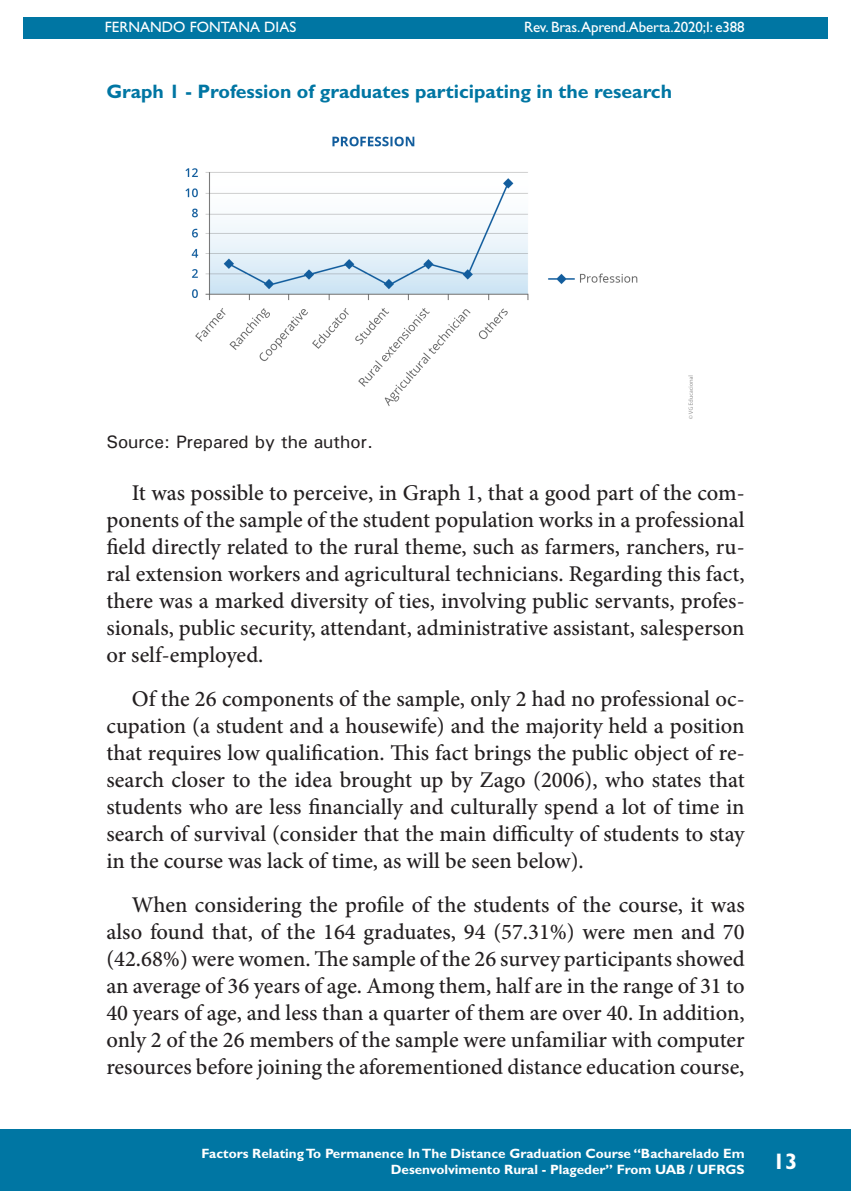
<style>
.page{position:relative;width:851px;height:1191px;background:#fff}
.page>*{position:absolute;margin:0;border:0;box-sizing:border-box;transform-origin:0 0}
.Texto_corrido{font:500 22.5px/27px "Minion Pro";color:#231f20;text-align:justify}
.t1{font:700 22.5px "Gill Sans Std";color:#fff}
.Legenda_Figura{font:700 19.5px "Gill Sans Std";color:#0076a3}
.Fonte_Figura{font:500 18px "Univers";color:#231f20}
.t2{font:15px "Gill Sans Std";letter-spacing:-.01em;color:#fff}
.t3{font:700 13.5px/16.2px "Gill Sans Std";color:#fff;text-align:right}
</style>
<div class="page">
<hr style="left:104px;top:0;width:1px;height:467px;background:#0076a3">
<div style="left:23px;top:17px;width:804px;height:21px;background:#0076a3"></div>
<div style="left:0;top:1129px;width:850px;height:62px;background:#0076a3"></div>
<img style="left:185px;top:136px;width:508px;height:283px">
<p class="t2" style="left:105px;top:18px;width:193px">FERNANDO FONTANA DIAS</p>
<p class="t2" style="left:524px;top:18px;width:222px">Rev. Bras.Aprend.Aberta.2020;I: e388</p>
<p class="Legenda_Figura" style="left:106px;top:80px;width:567px">Graph 1 - Profession of graduates participating in the research</p>
<p class="Fonte_Figura" style="left:106px;top:430px;width:268px">Source: Prepared by the author.</p>
<p class="Texto_corrido" style="left:106px;top:479px;width:639px;text-indent:26px">It was possible to perceive, in Graph 1, that a good part of the com&shy;ponents of the sample of the student population works in a professional field directly related to the rural theme, such as farmers, ranchers, ru&shy;ral extension workers and agricultural technicians. Regarding this fact, there was a marked diversity of ties, involving public servants, profes&shy;sionals, public security, attendant, administrative assistant, salesperson or self-employed.</p>
<p class="Texto_corrido" style="left:106px;top:685px;width:639px;text-indent:26px">Of the 26 components of the sample, only 2 had no professional oc&shy;cupation (a student and a housewife) and the majority held a position that requires low qualification. This fact brings the public object of re&shy;search closer to the idea brought up by Zago (2006), who states that students who are less financially and culturally spend a lot of time in search of survival (consider that the main difficulty of students to stay in the course was lack of time, as will be seen below).</p>
<p class="Texto_corrido" style="left:106px;top:891px;width:639px;text-indent:26px">When considering the profile of the students of the course, it was also found that, of the 164 graduates, 94 (57.31%) were men and 70 (42.68%) were women. The sample of the 26 survey participants showed an average of 36 years of age. Among them, half are in the range of 31 to 40 years of age, and less than a quarter of them are over 40. In addition, only 2 of the 26 members of the sample were unfamiliar with computer resources before joining the aforementioned distance education course,</p>
<p class="t3" style="left:201px;top:1145px;width:544px">Factors Relating To Permanence In The Distance Graduation Course “Bacharelado Em<br>Desenvolvimento Rural - Plageder” From UAB / UFRGS</p>
<p class="t1" style="left:772px;top:1148px;width:26px">13</p>
</div>
